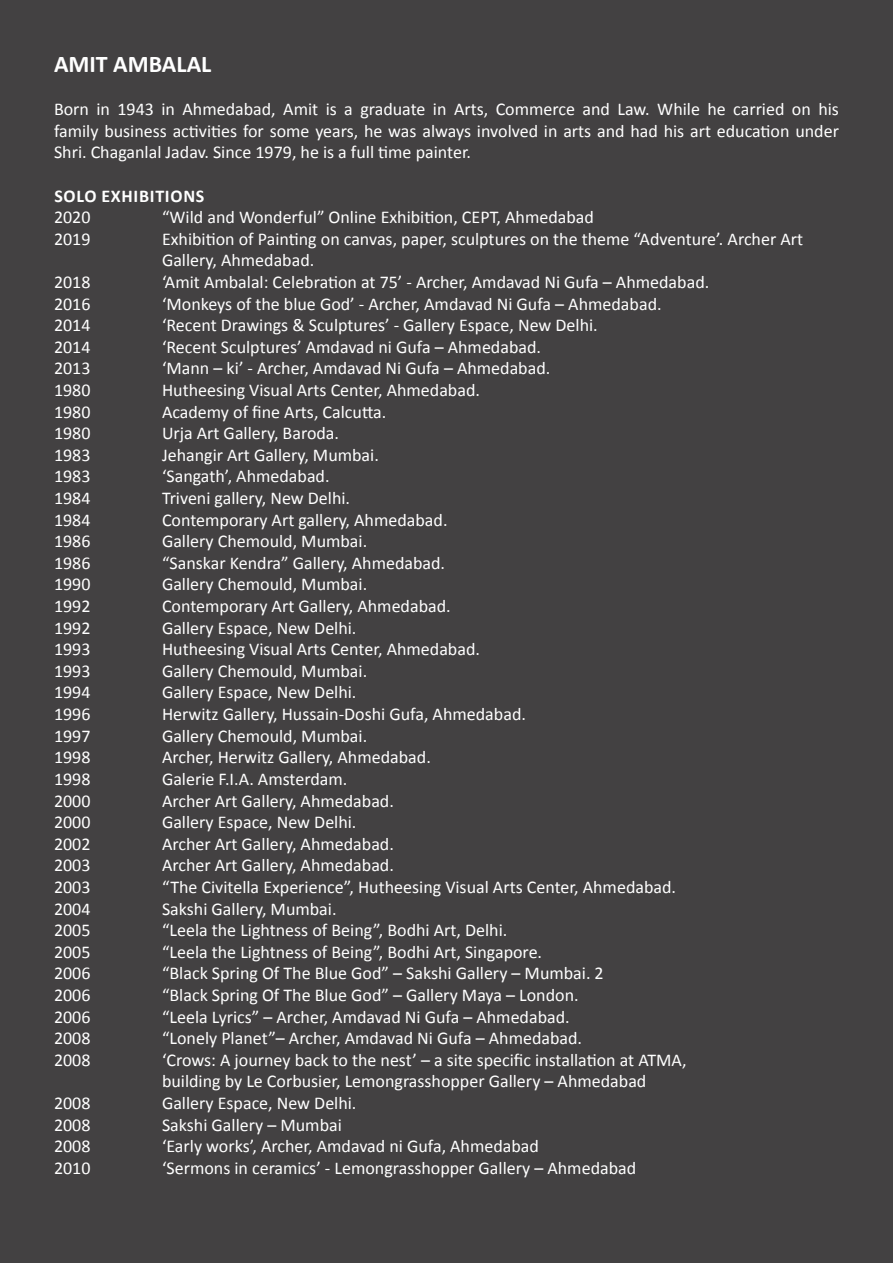
<style>
.page{position:relative;width:893px;height:1263px;background:#434142}
.page>*{position:absolute;margin:0;border:0;box-sizing:border-box;transform-origin:0 0}
.t1{font:700 24px "Calibri";color:#fff}
.t2{font:18px/21.6px "Calibri";color:#fff}
.t3{font:700 18px "Calibri";letter-spacing:.04em;color:#fff}
</style>
<div class="page">
<p class="t1" style="left:54px;top:49px;width:159px">AMIT AMBALAL</p>
<p class="t2" style="left:54px;top:98px;width:786px">Born in 1943 in Ahmedabad, Amit is a graduate in Arts, Commerce and Law. While he carried on his</p>
<p class="t2" style="left:54px;top:120px;width:786px">family business activities for some years, he was always involved in arts and had his art education under</p>
<p class="t2" style="left:54px;top:142px;width:418px">Shri. Chaganlal Jadav. Since 1979, he is a full time painter.</p>
<p class="t3" style="left:54px;top:184px;width:152px">SOLO EXHIBITIONS</p>
<p class="t2" style="left:54px;top:206px;width:38px">2020</p>
<p class="t2" style="left:162px;top:206px;width:433px">“Wild and Wonderful” Online Exhibition, CEPT, Ahmedabad</p>
<p class="t2" style="left:54px;top:228px;width:38px">2019</p>
<p class="t2" style="left:162px;top:228px;width:643px">Exhibition of Painting on canvas, paper, sculptures on the theme “Adventure’. Archer Art<br>Gallery, Ahmedabad.</p>
<p class="t2" style="left:54px;top:271px;width:38px">2018</p>
<p class="t2" style="left:162px;top:271px;width:549px">‘Amit Ambalal: Celebration at 75’ - Archer, Amdavad Ni Gufa – Ahmedabad.</p>
<p class="t2" style="left:54px;top:293px;width:38px">2016</p>
<p class="t2" style="left:162px;top:293px;width:501px">‘Monkeys of the blue God’ - Archer, Amdavad Ni Gufa – Ahmedabad.</p>
<p class="t2" style="left:54px;top:314px;width:38px">2014</p>
<p class="t2" style="left:162px;top:314px;width:437px">‘Recent Drawings &amp; Sculptures’ - Gallery Espace, New Delhi.</p>
<p class="t2" style="left:54px;top:336px;width:38px">2014</p>
<p class="t2" style="left:162px;top:336px;width:381px">‘Recent Sculptures’ Amdavad ni Gufa – Ahmedabad.</p>
<p class="t2" style="left:54px;top:358px;width:38px">2013</p>
<p class="t2" style="left:162px;top:358px;width:390px">‘Mann – ki’ - Archer, Amdavad Ni Gufa – Ahmedabad.</p>
<p class="t2" style="left:54px;top:379px;width:38px">1980</p>
<p class="t2" style="left:162px;top:379px;width:320px">Hutheesing Visual Arts Center, Ahmedabad.</p>
<p class="t2" style="left:54px;top:401px;width:38px">1980</p>
<p class="t2" style="left:162px;top:401px;width:226px">Academy of fine Arts, Calcutta.</p>
<p class="t2" style="left:54px;top:422px;width:38px">1980</p>
<p class="t2" style="left:162px;top:422px;width:179px">Urja Art Gallery, Baroda.</p>
<p class="t2" style="left:54px;top:444px;width:38px">1983</p>
<p class="t2" style="left:162px;top:444px;width:218px">Jehangir Art Gallery, Mumbai.</p>
<p class="t2" style="left:54px;top:466px;width:38px">1983</p>
<p class="t2" style="left:162px;top:466px;width:169px">‘Sangath’, Ahmedabad.</p>
<p class="t2" style="left:54px;top:487px;width:38px">1984</p>
<p class="t2" style="left:162px;top:487px;width:190px">Triveni gallery, New Delhi.</p>
<p class="t2" style="left:54px;top:509px;width:38px">1984</p>
<p class="t2" style="left:162px;top:509px;width:287px">Contemporary Art gallery, Ahmedabad.</p>
<p class="t2" style="left:54px;top:530px;width:38px">1986</p>
<p class="t2" style="left:162px;top:530px;width:207px">Gallery Chemould, Mumbai.</p>
<p class="t2" style="left:54px;top:552px;width:38px">1986</p>
<p class="t2" style="left:162px;top:552px;width:285px">“Sanskar Kendra” Gallery, Ahmedabad.</p>
<p class="t2" style="left:54px;top:574px;width:38px">1990</p>
<p class="t2" style="left:162px;top:574px;width:207px">Gallery Chemould, Mumbai.</p>
<p class="t2" style="left:54px;top:595px;width:38px">1992</p>
<p class="t2" style="left:162px;top:595px;width:290px">Contemporary Art Gallery, Ahmedabad.</p>
<p class="t2" style="left:54px;top:617px;width:38px">1992</p>
<p class="t2" style="left:162px;top:617px;width:196px">Gallery Espace, New Delhi.</p>
<p class="t2" style="left:54px;top:638px;width:38px">1993</p>
<p class="t2" style="left:162px;top:638px;width:320px">Hutheesing Visual Arts Center, Ahmedabad.</p>
<p class="t2" style="left:54px;top:660px;width:38px">1993</p>
<p class="t2" style="left:162px;top:660px;width:207px">Gallery Chemould, Mumbai.</p>
<p class="t2" style="left:54px;top:682px;width:38px">1994</p>
<p class="t2" style="left:162px;top:682px;width:196px">Gallery Espace, New Delhi.</p>
<p class="t2" style="left:54px;top:703px;width:38px">1996</p>
<p class="t2" style="left:162px;top:703px;width:365px">Herwitz Gallery, Hussain-Doshi Gufa, Ahmedabad.</p>
<p class="t2" style="left:54px;top:725px;width:38px">1997</p>
<p class="t2" style="left:162px;top:725px;width:207px">Gallery Chemould, Mumbai.</p>
<p class="t2" style="left:54px;top:746px;width:38px">1998</p>
<p class="t2" style="left:162px;top:746px;width:270px">Archer, Herwitz Gallery, Ahmedabad.</p>
<p class="t2" style="left:54px;top:768px;width:38px">1998</p>
<p class="t2" style="left:162px;top:768px;width:187px">Galerie F.I.A. Amsterdam.</p>
<p class="t2" style="left:54px;top:790px;width:38px">2000</p>
<p class="t2" style="left:162px;top:790px;width:233px">Archer Art Gallery, Ahmedabad.</p>
<p class="t2" style="left:54px;top:811px;width:38px">2000</p>
<p class="t2" style="left:162px;top:811px;width:196px">Gallery Espace, New Delhi.</p>
<p class="t2" style="left:54px;top:833px;width:38px">2002</p>
<p class="t2" style="left:162px;top:833px;width:233px">Archer Art Gallery, Ahmedabad.</p>
<p class="t2" style="left:54px;top:854px;width:38px">2003</p>
<p class="t2" style="left:162px;top:854px;width:233px">Archer Art Gallery, Ahmedabad.</p>
<p class="t2" style="left:54px;top:876px;width:38px">2003</p>
<p class="t2" style="left:162px;top:876px;width:516px">“The Civitella Experience”, Hutheesing Visual Arts Center, Ahmedabad.</p>
<p class="t2" style="left:54px;top:898px;width:38px">2004</p>
<p class="t2" style="left:162px;top:898px;width:176px">Sakshi Gallery, Mumbai.</p>
<p class="t2" style="left:54px;top:919px;width:38px">2005</p>
<p class="t2" style="left:162px;top:919px;width:347px">“Leela the Lightness of Being”, Bodhi Art, Delhi.</p>
<p class="t2" style="left:54px;top:941px;width:38px">2005</p>
<p class="t2" style="left:162px;top:941px;width:382px">“Leela the Lightness of Being”, Bodhi Art, Singapore.</p>
<p class="t2" style="left:54px;top:962px;width:38px">2006</p>
<p class="t2" style="left:162px;top:962px;width:443px">“Black Spring Of The Blue God” – Sakshi Gallery – Mumbai. 2</p>
<p class="t2" style="left:54px;top:984px;width:38px">2006</p>
<p class="t2" style="left:162px;top:984px;width:418px">“Black Spring Of The Blue God” – Gallery Maya – London.</p>
<p class="t2" style="left:54px;top:1006px;width:38px">2006</p>
<p class="t2" style="left:162px;top:1006px;width:409px">“Leela Lyrics” – Archer, Amdavad Ni Gufa – Ahmedabad.</p>
<p class="t2" style="left:54px;top:1027px;width:38px">2008</p>
<p class="t2" style="left:162px;top:1027px;width:422px">“Lonely Planet”– Archer, Amdavad Ni Gufa – Ahmedabad.</p>
<p class="t2" style="left:54px;top:1049px;width:38px">2008</p>
<p class="t2" style="left:162px;top:1049px;width:526px">‘Crows: A journey back to the nest’ – a site specific installation at ATMA,</p>
<p class="t2" style="left:162px;top:1070px;width:486px">building by Le Corbusier, Lemongrasshopper Gallery – Ahmedabad</p>
<p class="t2" style="left:54px;top:1092px;width:38px">2008</p>
<p class="t2" style="left:162px;top:1092px;width:196px">Gallery Espace, New Delhi.</p>
<p class="t2" style="left:54px;top:1114px;width:38px">2008</p>
<p class="t2" style="left:162px;top:1114px;width:181px">Sakshi Gallery – Mumbai</p>
<p class="t2" style="left:54px;top:1135px;width:38px">2008</p>
<p class="t2" style="left:162px;top:1135px;width:379px">‘Early works’, Archer, Amdavad ni Gufa, Ahmedabad</p>
<p class="t2" style="left:54px;top:1157px;width:38px">2010</p>
<p class="t2" style="left:162px;top:1157px;width:476px">‘Sermons in ceramics’ - Lemongrasshopper Gallery – Ahmedabad</p>
</div>
